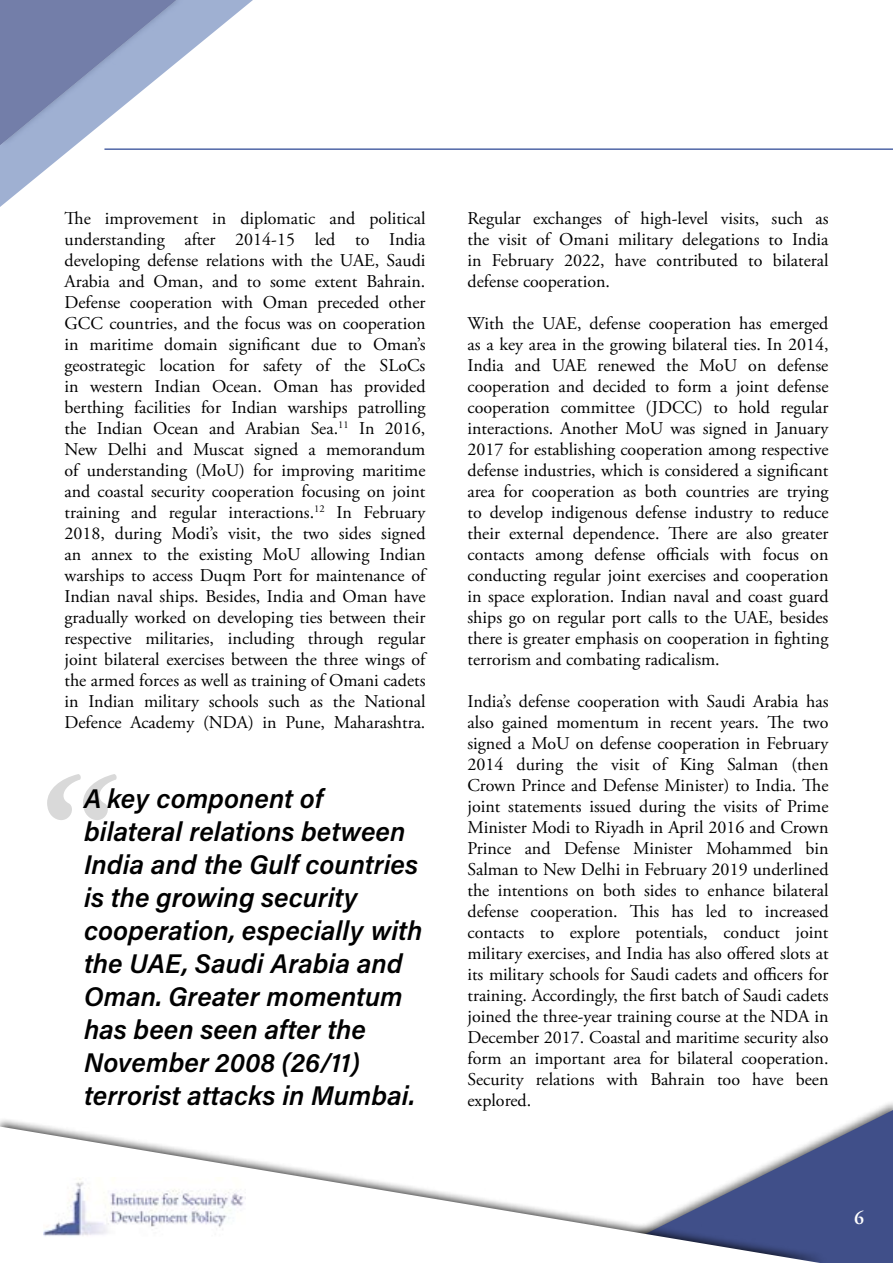
<style>
.page{position:relative;width:893px;height:1263px;background:#fff}
.page>*{position:absolute;margin:0;border:0;box-sizing:border-box;transform-origin:0 0}
.t1{font:27px/33px "Acumin Variable Concept";color:#000}
.t2{font:600 19.5px "Adobe Garamond Pro";color:#fff}
.t3{font:18px/21px "Adobe Garamond Pro";color:#000;text-align:justify}
</style>
<div class="page">
<hr style="left:104px;top:148px;width:789px;height:2px;background:#5066a7">
<svg style="left:829px;top:1110px;width:64px;height:153px;background:#505e92"></svg>
<div style="left:0;top:1116px;width:829px;height:147px;background:#000;opacity:.75"></div>
<svg style="left:0;top:1126px;width:820px;height:137px"></svg>
<svg style="left:0;top:0;width:253px;height:207px"></svg>
<img style="left:44px;top:1177px;width:202px;height:60px">
<svg style="left:47px;top:774px;width:70px;height:46px"></svg>
<p class="t3" style="left:64px;top:208px;width:365px">The improvement in diplomatic and political understanding after 2014-15 led to India developing defense relations with the UAE, Saudi Arabia and Oman, and to some extent Bahrain.<br>Defense cooperation with Oman preceded other GCC countries, and the focus was on cooperation in maritime domain significant due to Oman’s geostrategic location for safety of the SLoCs in western Indian Ocean. Oman has provided berthing facilities for Indian warships patrolling the Indian Ocean and Arabian Sea.<sup>11</sup> In 2016, New Delhi and Muscat signed a memorandum of understanding (MoU) for improving maritime and coastal security cooperation focusing on joint training and regular interactions.<sup>12</sup> In February 2018, during Modi’s visit, the two sides signed an annex to the existing MoU allowing Indian warships to access Duqm Port for maintenance of Indian naval ships. Besides, India and Oman have gradually worked on developing ties between their respective militaries, including through regular joint bilateral exercises between the three wings of the armed forces as well as training of Omani cadets in Indian military schools such as the National Defence Academy (NDA) in Pune, Maharashtra.</p>
<p class="t3" style="left:467px;top:208px;width:363px">Regular exchanges of high-level visits, such as the visit of Omani military delegations to India in February 2022, have contributed to bilateral defense cooperation.</p>
<p class="t3" style="left:467px;top:313px;width:363px">With the UAE, defense cooperation has emerged as a key area in the growing bilateral ties. In 2014, India and UAE renewed the MoU on defense cooperation and decided to form a joint defense cooperation committee (JDCC) to hold regular interactions. Another MoU was signed in January 2017 for establishing cooperation among respective defense industries, which is considered a significant area for cooperation as both countries are trying to develop indigenous defense industry to reduce their external dependence. There are also greater contacts among defense officials with focus on conducting regular joint exercises and cooperation in space exploration. Indian naval and coast guard ships go on regular port calls to the UAE, besides there is greater emphasis on cooperation in fighting terrorism and combating radicalism.</p>
<p class="t3" style="left:467px;top:691px;width:363px">India’s defense cooperation with Saudi Arabia has also gained momentum in recent years. The two signed a MoU on defense cooperation in February 2014 during the visit of King Salman (then Crown Prince and Defense Minister) to India. The joint statements issued during the visits of Prime Minister Modi to Riyadh in April 2016 and Crown Prince and Defense Minister Mohammed bin Salman to New Delhi in February 2019 underlined the intentions on both sides to enhance bilateral defense cooperation. This has led to increased contacts to explore potentials, conduct joint military exercises, and India has also offered slots at its military schools for Saudi cadets and officers for training. Accordingly, the first batch of Saudi cadets joined the three-year training course at the NDA in December 2017. Coastal and maritime security also form an important area for bilateral cooperation.<br>Security relations with Bahrain too have been explored.</p>
<p class="t1" style="left:84px;top:781px;width:340px">A key component of bilateral relations between<br>India and the Gulf countries is the growing security cooperation, especially with the UAE, Saudi Arabia and<br>Oman. Greater momentum has been seen after the<br>November 2008 (26/11) terrorist attacks in Mumbai.</p>
<p class="t2" style="left:854px;top:1206px;width:11px">6</p>
</div>
